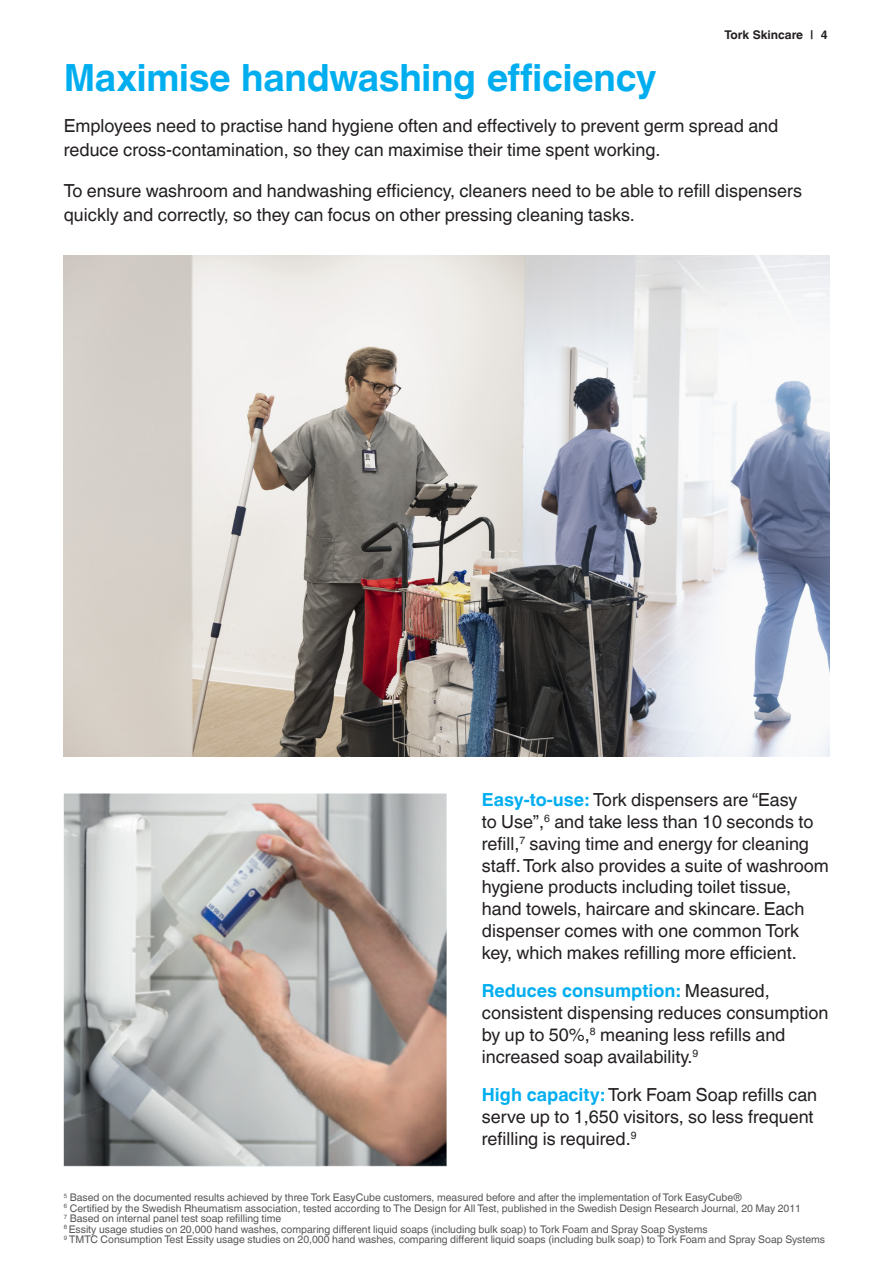
<style>
.page{position:relative;width:893px;height:1263px;background:#fff}
.page>*{position:absolute;margin:0;border:0;box-sizing:border-box;transform-origin:0 0}
.Main_heading{font:700 37.5px "Helvetica World";letter-spacing:-.015em;color:#00aeef}
.t1{font:18px/21.8px "Helvetica World";color:#231f20}
.t2{font:700 12px "Helvetica World";color:#231f20}
.t3{font:10.5px "Helvetica World";color:#57585a}
.s1{font-weight:700;color:#00aeef}
</style>
<div class="page">
<img style="left:64px;top:255px;width:765px;height:502px">
<img style="left:64px;top:793px;width:383px;height:374px">
<p class="t2" style="left:724px;top:28px;width:105px">Tork Skincare | 4</p>
<p class="Main_heading" style="left:64px;top:56px;width:594px">Maximise handwashing efficiency</p>
<p class="t1" style="left:64px;top:114px;width:716px;line-height:24px">Employees need to practise hand hygiene often and effectively to prevent germ spread and reduce cross-contamination, so they can maximise their time spent working.</p>
<p class="t1" style="left:64px;top:179px;width:740px;line-height:24px">To ensure washroom and handwashing efficiency, cleaners need to be able to refill dispensers quickly and correctly, so they can focus on other pressing cleaning tasks.</p>
<p class="t1" style="left:482px;top:789px;width:348px"><span class="s1">Easy-to-use:</span> Tork dispensers are “Easy<br>to Use”,<sup>6</sup> and take less than 10 seconds to refill,<sup>7</sup> saving time and energy for cleaning staff. Tork also provides a suite of washroom hygiene products including toilet tissue, hand towels, haircare and skincare. Each dispenser comes with one common Tork key, which makes refilling more efficient.</p>
<p class="t1" style="left:482px;top:980px;width:348px"><span class="s1">Reduces consumption:</span> Measured, consistent dispensing reduces consumption by up to 50%,<sup>8</sup> meaning less refills and increased soap availability.<sup>9</sup></p>
<p class="t1" style="left:482px;top:1084px;width:337px"><span class="s1">High capacity:</span> Tork Foam Soap refills can serve up to 1,650 visitors, so less frequent refilling is required.<sup>9</sup></p>
<p class="t3" style="left:64px;top:1191px;width:680px"><sup>5</sup> Based on the documented results achieved by three Tork EasyCube customers, measured before and after the implementation of Tork EasyCube®</p>
<p class="t3" style="left:64px;top:1202px;width:739px"><sup>6</sup> Certified by the Swedish Rheumatism association, tested according to The Design for All Test, published in the Swedish Design Research Journal, 20 May 2011</p>
<p class="t3" style="left:64px;top:1212px;width:219px"><sup>7</sup> Based on internal panel test soap refilling time</p>
<p class="t3" style="left:64px;top:1223px;width:645px"><sup>8</sup> Essity usage studies on 20,000 hand washes, comparing different liquid soaps (including bulk soap) to Tork Foam and Spray Soap Systems</p>
<p class="t3" style="left:64px;top:1233px;width:763px"><sup>9</sup> TMTC Consumption Test Essity usage studies on 20,000 hand washes, comparing different liquid soaps (including bulk soap) to Tork Foam and Spray Soap Systems</p>
</div>
